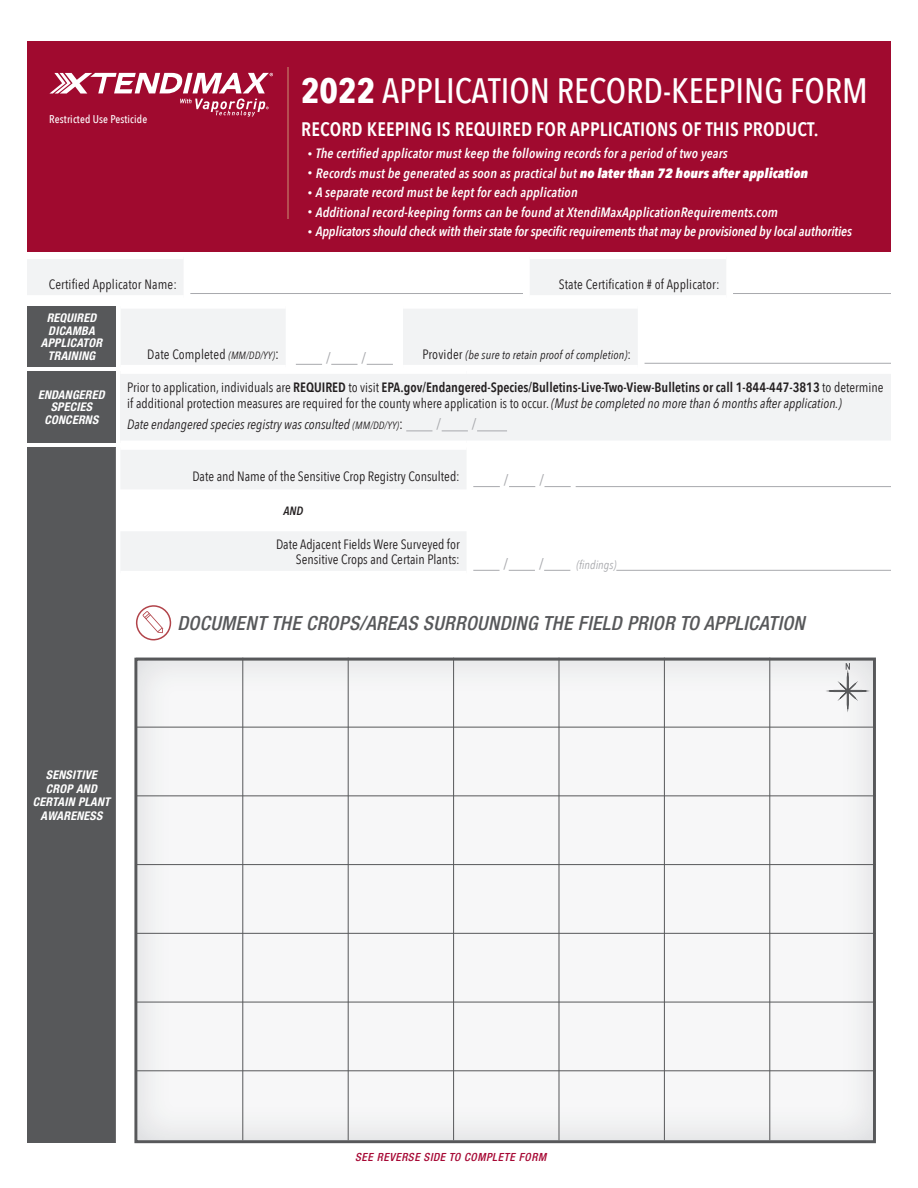
<style>
.page{position:relative;width:918px;height:1188px;background:#fff}
.page>*{position:absolute;margin:0;border:0;box-sizing:border-box;transform-origin:0 0}
.t1{font:500 35.25px "Avenir Next Condensed";color:#fff}
.t2{font:italic 500 condensed 19.5px "Helvetica Neue LT Std";letter-spacing:.02em;color:#57585a}
.t3{font:600 19.5px "Avenir Next Condensed";letter-spacing:.01em;color:#fff}
.t4{font:16.5px "Minion Pro";color:#a8a9ad}
.t5{font:13.5px/15px "Avenir Next Condensed";color:#231f20;text-align:right}
.t6{font:italic 600 13.5px "Avenir Next Condensed";letter-spacing:.01em;color:#fff}
.t7{font:italic 600 13.5px "Avenir Next Condensed";letter-spacing:-.01em;color:#fff}
.t8{font:italic 13.5px "Avenir Next Condensed";color:#231f20}
.t9{font:italic 700 condensed 12px/12.8px "Helvetica Neue LT Std";letter-spacing:.02em;color:#fff;text-align:center}
.t10{font:italic 12px "Avenir Next Condensed";letter-spacing:.01em;color:#231f20}
.t11{font:italic 12px "Avenir Next Condensed";color:#a8a9ad}
.t12{font:italic 600 12px "Avenir Next Condensed";color:#231f20}
.t13{font:italic 500 condensed 11.25px "Helvetica Neue LT Std";letter-spacing:.05em;color:#a60733}
.t14{font:500 11.25px "Avenir Next Condensed";letter-spacing:.01em;color:#fff}
.s1{font-weight:700}
.s2{font-size:9px}
.s3{font-weight:800}
.s4{font-style:italic;font-size:10.5px}
.s5{font-size:15px}
.s6{font-style:normal;font-size:13.5px}
.s7{font-weight:600}
.s8{font-style:italic}
.s9{font-size:10.5px}
.s10{font-style:normal;font-size:15px}
</style>
<div class="page">
<div style="left:27px;top:448px;width:89px;height:695px;background:#57585a"></div>
<svg style="left:121px;top:450px;width:345px;height:121px"></svg>
<svg style="left:134px;top:1143px;width:333px;height:1px"></svg>
<svg style="left:467px;top:1143px;width:409px;height:1px"></svg>
<svg style="left:473px;top:486px;width:27px;height:1px"></svg>
<svg style="left:509px;top:486px;width:26px;height:1px"></svg>
<svg style="left:544px;top:486px;width:27px;height:1px"></svg>
<hr style="left:576px;top:486px;width:315px;height:1px;background:#a8a9ad">
<svg style="left:473px;top:570px;width:27px;height:1px"></svg>
<svg style="left:509px;top:570px;width:26px;height:1px"></svg>
<svg style="left:544px;top:570px;width:26px;height:1px"></svg>
<hr style="left:616px;top:570px;width:275px;height:1px;background:#a8a9ad">
<svg style="left:27px;top:259px;width:699px;height:36px"></svg>
<hr style="left:190px;top:293px;width:333px;height:1px;background:#a8a9ad">
<hr style="left:733px;top:293px;width:158px;height:1px;background:#a8a9ad">
<div style="left:27px;top:306px;width:89px;height:61px;background:#57585a"></div>
<svg style="left:121px;top:309px;width:517px;height:56px"></svg>
<hr style="left:645px;top:363px;width:246px;height:1px;background:#a8a9ad">
<div style="left:27px;top:372px;width:89px;height:71px;background:#57585a"></div>
<div style="left:120px;top:372px;width:771px;height:71px;background:#f2f3f4"></div>
<hr style="left:120px;top:441px;width:347px;height:4px;background:#fff">
<hr style="left:467px;top:441px;width:424px;height:4px;background:#fff">
<div style="left:120px;top:369px;width:347px;height:5px;background:#fff"></div>
<div style="left:467px;top:369px;width:424px;height:5px;background:#fff"></div>
<svg style="left:406px;top:430px;width:26px;height:1px"></svg>
<svg style="left:442px;top:430px;width:26px;height:1px"></svg>
<hr style="left:477px;top:430px;width:30px;height:1px;background:#a8a9ad">
<div style="left:27px;top:41px;width:864px;height:211px;background:#a00a2f"></div>
<hr style="left:288px;top:68px;width:1px;height:151px;background:#b54e51">
<img style="left:138px;top:662px;width:734px;height:477px">
<hr style="left:242px;top:658px;width:1px;height:482px;background:#57585a">
<hr style="left:348px;top:658px;width:1px;height:482px;background:#57585a">
<hr style="left:453px;top:658px;width:1px;height:482px;background:#57585a">
<hr style="left:559px;top:658px;width:1px;height:482px;background:#57585a">
<hr style="left:664px;top:658px;width:1px;height:482px;background:#57585a">
<hr style="left:769px;top:658px;width:1px;height:482px;background:#57585a">
<hr style="left:137px;top:727px;width:739px;height:1px;background:#57585a">
<hr style="left:137px;top:795px;width:739px;height:1px;background:#57585a">
<hr style="left:137px;top:864px;width:739px;height:1px;background:#57585a">
<hr style="left:137px;top:933px;width:739px;height:1px;background:#57585a">
<hr style="left:137px;top:1002px;width:739px;height:1px;background:#57585a">
<hr style="left:137px;top:1070px;width:739px;height:1px;background:#57585a">
<div style="left:134px;top:658px;width:742px;height:485px;border:3px solid #57585a"></div>
<svg style="left:826px;top:663px;width:43px;height:49px"></svg>
<svg style="left:136px;top:605px;width:35px;height:36px"></svg>
<svg style="left:49px;top:73px;width:224px;height:44px"></svg>
<p class="t14" style="left:49px;top:112px;width:100px">Restricted Use Pesticide</p>
<h1 class="t1" style="left:301px;top:69px;width:568px"><span class="s1">2022</span> APPLICATION RECORD-KEEPING FORM</h1>
<h2 class="t3" style="left:301px;top:112px;width:519px">RECORD KEEPING IS REQUIRED FOR APPLICATIONS OF THIS PRODUCT.</h2>
<p class="t6" style="left:308px;top:145px;width:421px"><span class="s2">•</span> The certified applicator must keep the following records for a period of two years</p>
<p class="t6" style="left:308px;top:165px;width:502px"><span class="s2">•</span> Records must be generated as soon as practical but <span class="s3">no later than 72 hours after application</span></p>
<p class="t6" style="left:308px;top:184px;width:271px"><span class="s2">•</span> A separate record must be kept for each application</p>
<p class="t6" style="left:308px;top:204px;width:472px"><span class="s2">•</span> Additional record-keeping forms can be found at XtendiMaxApplicationRequirements.com</p>
<p class="t7" style="left:308px;top:223px;width:546px"><span class="s2">•</span> Applicators should check with their state for specific requirements that may be provisioned by local authorities</p>
<p class="t5" style="left:49px;top:276px;width:129px">Certified Applicator Name:</p>
<p class="t5" style="left:559px;top:276px;width:162px">State Certification # of Applicator:</p>
<p class="t9" style="left:41px;top:311px;width:63px">REQUIRED<br>DICAMBA<br>APPLICATOR<br>TRAINING</p>
<p class="t5" style="left:147px;top:346px;width:133px">Date Completed <span class="s4">(MM/DD/YY)</span><span class="s5">:</span></p>
<p class="t4" style="left:326px;top:347px;width:7px">/</p>
<p class="t4" style="left:361px;top:347px;width:7px">/</p>
<p class="t10" style="left:423px;top:347px;width:210px"><span class="s6">Provider</span> (be sure to retain proof of completion)<span class="s6">:</span></p>
<p class="t9" style="left:38px;top:388px;width:68px">ENDANGERED<br>SPECIES<br>CONCERNS</p>
<p class="t5" style="left:127px;top:378px;width:758px;line-height:16.5px;text-align:left">Prior to application, individuals are <span class="s7">REQUIRED</span> to visit <span class="s7">EPA.gov/Endangered-Species/Bulletins-Live-Two-View-Bulletins or call 1-844-447-3813</span> to determine if additional protection measures are required for the county where application is to occur. <span class="s8">(Must be completed no more than 6 months after application.)</span></p>
<p class="t8" style="left:127px;top:417px;width:278px">Date endangered species registry was consulted <span class="s9">(MM/DD/YY)</span><span class="s10">:</span></p>
<p class="t4" style="left:436px;top:413px;width:7px">/</p>
<p class="t4" style="left:472px;top:413px;width:7px">/</p>
<p class="t5" style="left:192px;top:468px;width:269px">Date and Name of the Sensitive Crop Registry Consulted:</p>
<p class="t4" style="left:504px;top:469px;width:7px">/</p>
<p class="t4" style="left:539px;top:469px;width:7px">/</p>
<p class="t12" style="left:284px;top:503px;width:21px">AND</p>
<p class="t5" style="left:276px;top:537px;width:185px">Date Adjacent Fields Were Surveyed for<br>Sensitive Crops and Certain Plants:</p>
<p class="t4" style="left:503px;top:552px;width:7px">/</p>
<p class="t4" style="left:539px;top:552px;width:7px">/</p>
<p class="t11" style="left:576px;top:557px;width:42px">(findings)</p>
<p class="t9" style="left:33px;top:768px;width:79px;line-height:13.5px">SENSITIVE<br>CROP AND<br>CERTAIN PLANT<br>AWARENESS</p>
<h2 class="t2" style="left:177px;top:611px;width:629px">DOCUMENT THE CROPS/AREAS SURROUNDING THE FIELD PRIOR TO APPLICATION</h2>
<p class="t13" style="left:355px;top:1150px;width:192px">SEE REVERSE SIDE TO COMPLETE FORM</p>
</div>
